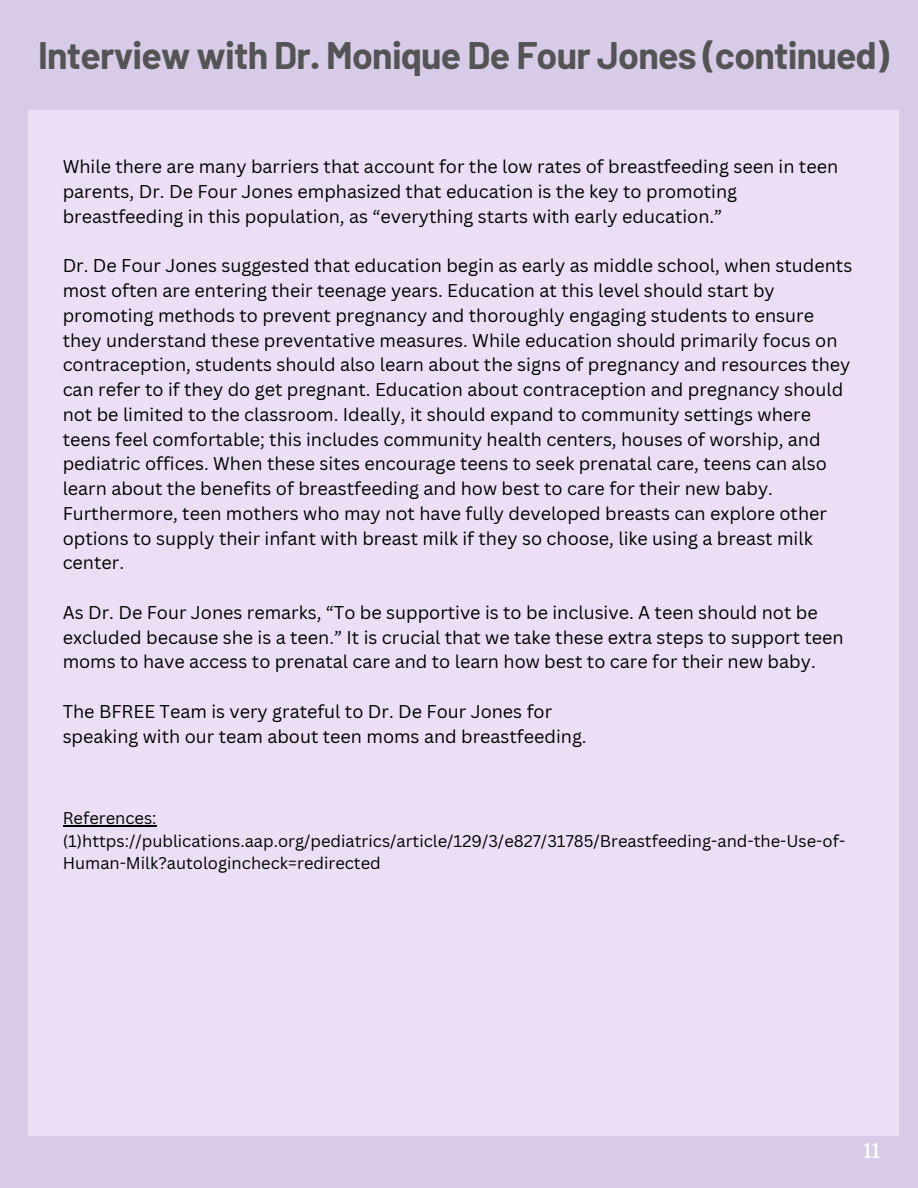
<style>
.page{position:relative;width:918px;height:1188px;background:#d7cbe8}
.page>*{position:absolute;margin:0;border:0;box-sizing:border-box;transform-origin:0 0}
.t1{font:700 37.5px "Barlow";letter-spacing:-.02em;color:#545454}
.t2{font:21px "Arbutus Slab";color:#fff}
.t3{font:18px/24.8px "Canva Sans";color:#000}
.t4{font:16.5px/22.5px "Canva Sans";color:#000}
</style>
<div class="page">
<div style="left:29px;top:110px;width:870px;height:1026px;background:#ecdff5"></div>
<hr style="left:63px;top:825px;width:94px;height:1px;background:#000">
<p class="t1" style="left:38px;top:31px;width:853px">Interview with Dr. Monique De Four Jones (continued)</p>
<p class="t3" style="left:63px;top:154px;width:777px">While there are many barriers that account for the low rates of breastfeeding seen in teen parents, Dr. De Four Jones emphasized that education is the key to promoting breastfeeding in this population, as “everything starts with early education.”</p>
<p class="t3" style="left:63px;top:253px;width:791px">Dr. De Four Jones suggested that education begin as early as middle school, when students most often are entering their teenage years. Education at this level should start by promoting methods to prevent pregnancy and thoroughly engaging students to ensure they understand these preventative measures. While education should primarily focus on contraception, students should also learn about the signs of pregnancy and resources they can refer to if they do get pregnant. Education about contraception and pregnancy should not be limited to the classroom. Ideally, it should expand to community settings where teens feel comfortable; this includes community health centers, houses of worship, and pediatric offices. When these sites encourage teens to seek prenatal care, teens can also learn about the benefits of breastfeeding and how best to care for their new baby.<br>Furthermore, teen mothers who may not have fully developed breasts can explore other options to supply their infant with breast milk if they so choose, like using a breast milk center.</p>
<p class="t3" style="left:63px;top:600px;width:783px">As Dr. De Four Jones remarks, “To be supportive is to be inclusive. A teen should not be excluded because she is a teen.” It is crucial that we take these extra steps to support teen moms to have access to prenatal care and to learn how best to care for their new baby.</p>
<p class="t3" style="left:63px;top:699px;width:491px">The BFREE Team is very grateful to Dr. De Four Jones for</p>
<p class="t3" style="left:63px;top:723px;width:526px">speaking with our team about teen moms and breastfeeding.</p>
<p class="t4" style="left:63px;top:807px;width:95px">References:</p>
<p class="t4" style="left:63px;top:829px;width:784px">(1)https://publications.aap.org/pediatrics/article/129/3/e827/31785/Breastfeeding-and-the-Use-of-<br>Human-Milk?autologincheck=redirected</p>
<p class="t2" style="left:864px;top:1138px;width:18px">11</p>
</div>
